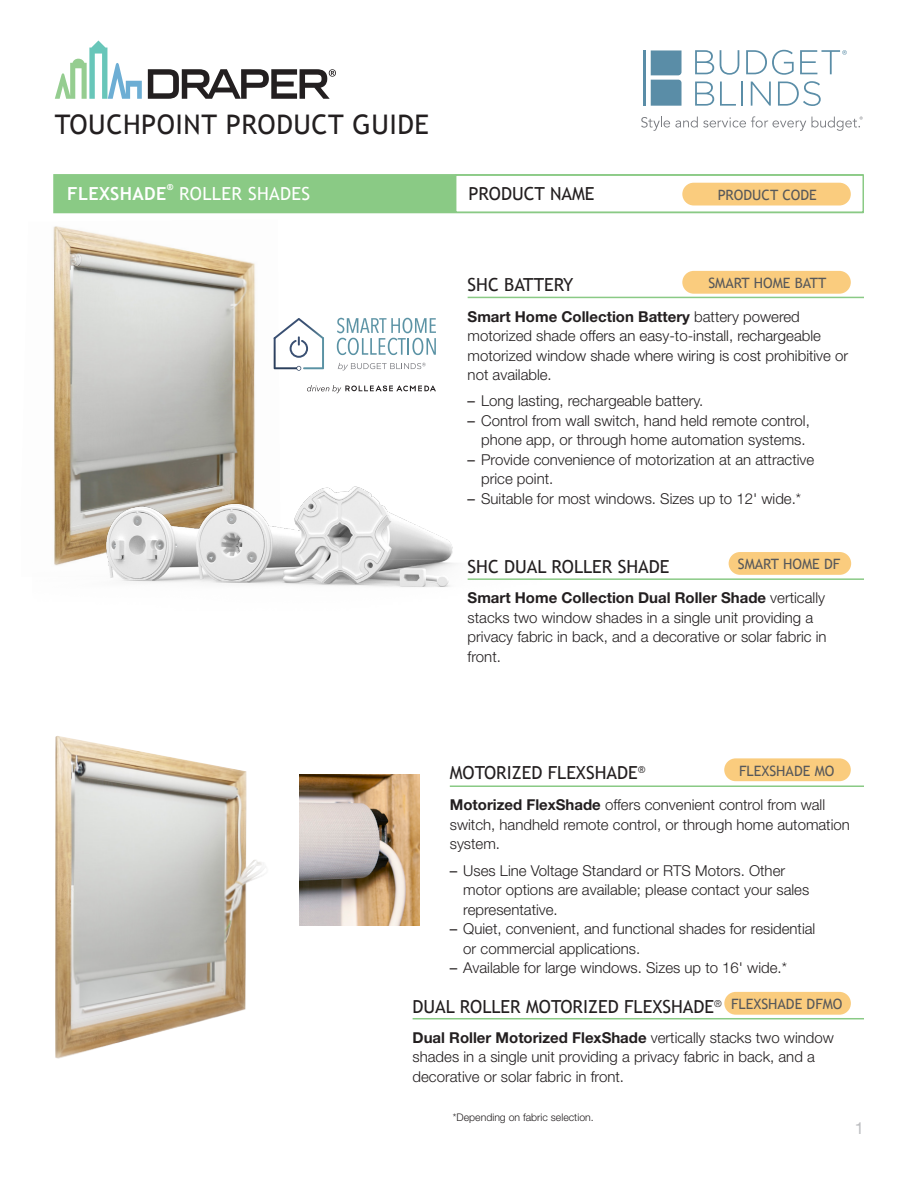
<style>
.page{position:relative;width:918px;height:1188px;background:#fff}
.page>*{position:absolute;margin:0;border:0;box-sizing:border-box;transform-origin:0 0}
.t1{font:27px "Trebuchet MS";letter-spacing:.02em;color:#231f20}
.SMALL_HEADER{font:18px "Trebuchet MS";color:#231f20}
.t2{font:18px "Trebuchet MS";letter-spacing:.02em;color:#fff}
.t3{font:700 18px "Trebuchet MS";letter-spacing:.02em;color:#fff}
.t4{font:16.5px "Helvetica Neue LT Std";color:#bcbdc0}
.BODY_COPY_2{font:300 15px/19.5px "Helvetica Neue LT Std";color:#231f20}
.Page_Headings{font:14.25px "Trebuchet MS";color:#57585a}
.BODY_COPY_2-2{font:300 10.5px "Helvetica Neue LT Std";color:#231f20}
.t5{font:700 9px "Trebuchet MS";color:#fff}
.s1{font-weight:700}
.s2{font-weight:400}
</style>
<div class="page">
<div style="left:53px;top:174px;width:810px;height:39px;background:#8aca85"></div>
<div style="left:455px;top:174px;width:409px;height:39px;background:#fff;border:2px solid #8aca85"></div>
<svg style="left:55px;top:41px;width:87px;height:58px"></svg>
<svg style="left:148px;top:69px;width:188px;height:30px"></svg>
<svg style="left:695px;top:50px;width:19px;height:24px"></svg>
<svg style="left:720px;top:50px;width:19px;height:25px"></svg>
<svg style="left:746px;top:50px;width:48px;height:25px"></svg>
<svg style="left:695px;top:82px;width:19px;height:24px"></svg>
<svg style="left:720px;top:82px;width:16px;height:24px"></svg>
<svg style="left:742px;top:82px;width:1px;height:24px"></svg>
<svg style="left:751px;top:82px;width:20px;height:24px"></svg>
<svg style="left:778px;top:81px;width:43px;height:25px"></svg>
<svg style="left:800px;top:50px;width:47px;height:24px"></svg>
<hr style="left:643px;top:50px;width:3px;height:56px;background:#5a8da7">
<svg style="left:651px;top:50px;width:31px;height:56px;background:#6b99b0"></svg>
<svg style="left:641px;top:116px;width:222px;height:15px"></svg>
<img style="left:53px;top:226px;width:221px;height:172px">
<svg style="left:337px;top:318px;width:99px;height:37px"></svg>
<svg style="left:274px;top:318px;width:50px;height:53px"></svg>
<svg style="left:338px;top:363px;width:88px;height:7px"></svg>
<svg style="left:307px;top:385px;width:129px;height:8px"></svg>
<img style="left:300px;top:774px;width:120px;height:151px">
<img style="left:55px;top:736px;width:209px;height:323px">
<hr style="left:450px;top:785px;width:414px;height:2px;background:#8aca85">
<hr style="left:413px;top:1018px;width:451px;height:1px;background:#8aca85">
<img style="left:54px;top:398px;width:414px;height:189px">
<div style="left:682px;top:183px;width:169px;height:23px;background:#facc7e;border-radius:11px"></div>
<div style="left:682px;top:271px;width:169px;height:23px;background:#facc7e;border-radius:11px"></div>
<hr style="left:468px;top:578px;width:396px;height:2px;background:#8aca85">
<hr style="left:468px;top:297px;width:396px;height:1px;background:#8aca85">
<div style="left:729px;top:552px;width:122px;height:23px;background:#facc7e;border-radius:11px"></div>
<div style="left:724px;top:758px;width:127px;height:23px;background:#facc7e;border-radius:11px"></div>
<div style="left:724px;top:992px;width:127px;height:23px;background:#facc7e;border-radius:11px"></div>
<h1 class="t1" style="left:55px;top:109px;width:376px">TOUCHPOINT PRODUCT GUIDE</h1>
<p class="t3" style="left:67px;top:182px;width:101px">FLEXSHADE</p>
<p class="t5" style="left:167px;top:181px;width:8px">®</p>
<p class="t2" style="left:179px;top:183px;width:133px">ROLLER SHADES</p>
<p class="SMALL_HEADER" style="left:468px;top:183px;width:128px">PRODUCT NAME</p>
<p class="Page_Headings" style="left:718px;top:187px;width:101px">PRODUCT CODE</p>
<p class="SMALL_HEADER" style="left:468px;top:274px;width:107px">SHC BATTERY</p>
<p class="Page_Headings" style="left:708px;top:274px;width:119px">SMART HOME BATT</p>
<p class="BODY_COPY_2" style="left:468px;top:306px;width:382px"><span class="s1">Smart Home Collection Battery</span> battery powered motorized shade offers an easy-to-install, rechargeable motorized window shade where wiring is cost prohibitive or not available.</p>
<p class="BODY_COPY_2" style="left:468px;top:391px;width:237px"><span class="s2">–</span> Long lasting, rechargeable battery.</p>
<p class="BODY_COPY_2" style="left:468px;top:410px;width:344px;text-align:right"><span class="s2">–</span> Control from wall switch, hand held remote control, phone app, or through home automation systems.</p>
<p class="BODY_COPY_2" style="left:481px;top:449px;width:335px;text-indent:-14px"><span class="s2">–</span> Provide convenience of motorization at an attractive price point.</p>
<p class="BODY_COPY_2" style="left:468px;top:488px;width:335px"><span class="s2">–</span> Suitable for most windows. Sizes up to 12' wide.*</p>
<p class="Page_Headings" style="left:738px;top:556px;width:104px">SMART HOME DF</p>
<p class="SMALL_HEADER" style="left:468px;top:556px;width:203px">SHC DUAL ROLLER SHADE</p>
<p class="BODY_COPY_2" style="left:468px;top:588px;width:361px"><span class="s1">Smart Home Collection Dual Roller Shade</span> vertically stacks two window shades in a single unit providing a privacy fabric in back, and a decorative or solar fabric in front.</p>
<p class="Page_Headings" style="left:739px;top:762px;width:97px">FLEXSHADE MO</p>
<p class="SMALL_HEADER" style="left:450px;top:762px;width:197px">MOTORIZED FLEXSHADE<sup>®</sup></p>
<p class="BODY_COPY_2" style="left:450px;top:795px;width:402px"><span class="s1">Motorized FlexShade</span> offers convenient control from wall switch, handheld remote control, or through home automation system.</p>
<p class="BODY_COPY_2" style="left:463px;top:860px;width:347px;text-indent:-14px"><span class="s2">–</span> Uses Line Voltage Standard or RTS Motors. Other motor options are available; please contact your sales representative.</p>
<p class="BODY_COPY_2" style="left:463px;top:919px;width:354px;text-indent:-14px"><span class="s2">–</span> Quiet, convenient, and functional shades for residential or commercial applications.</p>
<p class="BODY_COPY_2" style="left:450px;top:958px;width:339px"><span class="s2">–</span> Available for large windows. Sizes up to 16' wide.*</p>
<p class="SMALL_HEADER" style="left:413px;top:996px;width:311px">DUAL ROLLER MOTORIZED FLEXSHADE<sup>®</sup></p>
<p class="BODY_COPY_2" style="left:413px;top:1028px;width:423px"><span class="s1">Dual Roller Motorized FlexShade</span> vertically stacks two window shades in a single unit providing a privacy fabric in back, and a decorative or solar fabric in front.</p>
<p class="Page_Headings" style="left:731px;top:996px;width:113px">FLEXSHADE DFMO</p>
<p class="BODY_COPY_2-2" style="left:453px;top:1111px;width:142px">*Depending on fabric selection.</p>
<p class="t4" style="left:855px;top:1118px;width:11px">1</p>
</div>
